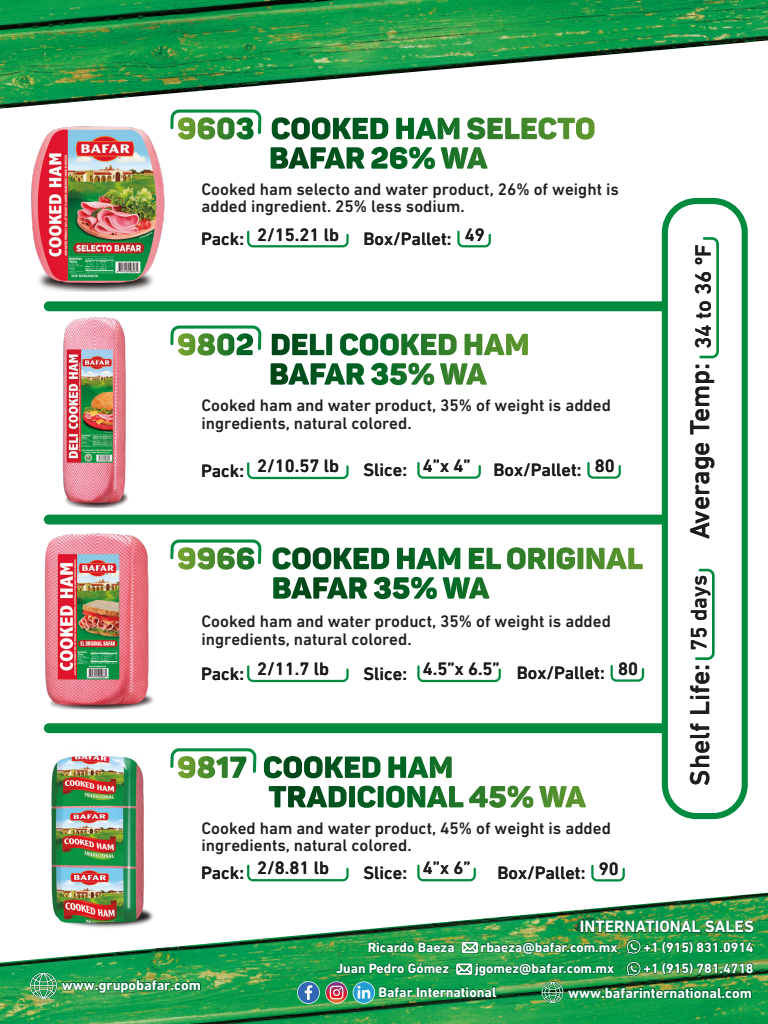
<style>
.page{position:relative;width:768px;height:1024px;background:#fff}
.page>*{position:absolute;margin:0;border:0;box-sizing:border-box;transform-origin:0 0}
.t1{font:500 27.5px "DIN Next LT Pro";color:#1d1d1b}
.t2{font:500 22.5px "DIN Next LT Pro";color:#1d1d1b}
.t3{font:500 18.2px "DIN Next LT Pro";color:#1d1d1b}
.t4{font:500 17px/17.5px "DIN Next LT Pro";color:#1d1d1b}
.t5{font:700 16.7px "DIN Next LT Pro";color:#fff}
.t6{font:700 14.45px "DIN Next LT Pro";color:#fff}
.t7{font:700 14.05px "DIN Next LT Pro";color:#fff}
.t8{font:700 13.75px "DIN Next LT Pro";color:#fff}
</style>
<div class="page">
<div style="left:44px;top:301px;width:662px;height:10px;background:#008b3f;border-radius:5px"></div>
<div style="left:44px;top:515px;width:662px;height:10px;background:#008b3f;border-radius:5px"></div>
<div style="left:44px;top:723px;width:662px;height:10px;background:#008b3f;border-radius:5px"></div>
<div style="left:665px;top:201px;width:80px;height:615px;background:#fff;border-radius:32px"></div>
<div style="left:662px;top:198px;width:86px;height:621px;border:6px solid #008b3f;border-radius:32px"></div>
<img style="left:0;top:0;width:768px;height:109px">
<img style="left:0;top:893px;width:768px;height:131px">
<img style="left:31px;top:126px;width:134px;height:166px">
<img style="left:62px;top:317px;width:66px;height:182px">
<img style="left:43px;top:499px;width:115px;height:211px">
<div style="left:297px;top:981px;width:23px;height:23px;border:2px solid #fff;border-radius:50%"></div>
<div style="left:298px;top:982px;width:21px;height:21px;background:#3168b1;border-radius:50%"></div>
<svg style="left:305px;top:985px;width:7px;height:15px"></svg>
<svg style="left:30px;top:972px;width:172px;height:27px;background:#339851"></svg>
<img style="left:326px;top:919px;width:429px;height:85px">
<svg style="left:169px;top:108px;width:428px;height:62px"></svg>
<svg style="left:170px;top:539px;width:92px;height:31px"></svg>
<svg style="left:272px;top:547px;width:371px;height:53px"></svg>
<svg style="left:247px;top:230px;width:102px;height:18px"></svg>
<svg style="left:457px;top:230px;width:34px;height:18px"></svg>
<svg style="left:247px;top:462px;width:102px;height:18px"></svg>
<svg style="left:170px;top:325px;width:358px;height:61px"></svg>
<svg style="left:247px;top:665px;width:102px;height:18px"></svg>
<svg style="left:417px;top:665px;width:84px;height:18px"></svg>
<svg style="left:610px;top:665px;width:35px;height:17px"></svg>
<svg style="left:417px;top:462px;width:64px;height:17px"></svg>
<svg style="left:587px;top:462px;width:34px;height:17px"></svg>
<svg style="left:170px;top:748px;width:416px;height:60px"></svg>
<svg style="left:247px;top:864px;width:102px;height:18px"></svg>
<svg style="left:417px;top:864px;width:59px;height:18px"></svg>
<svg style="left:591px;top:864px;width:34px;height:18px"></svg>
<img style="left:44px;top:893px;width:124px;height:49px">
<img style="left:40px;top:755px;width:111px;height:180px">
<svg style="left:695px;top:568px;width:20px;height:92px"></svg>
<svg style="left:699px;top:237px;width:20px;height:122px"></svg>
<p class="t4" style="left:202px;top:180px;width:419px">Cooked ham selecto and water product, 26% of weight is added ingredient. 25% less sodium.</p>
<p class="t3" style="left:201px;top:224px;width:139px">Pack: 2/15.21 lb</p>
<p class="t3" style="left:364px;top:228px;width:123px">Box/Pallet: 49</p>
<p class="t4" style="left:202px;top:397px;width:411px">Cooked ham and water product, 35% of weight is added ingredients, natural colored.</p>
<p class="t3" style="left:201px;top:455px;width:139px">Pack: 2/10.57 lb</p>
<p class="t3" style="left:364px;top:460px;width:109px">Slice: 4”x 4”</p>
<p class="t3" style="left:494px;top:460px;width:123px">Box/Pallet: 80</p>
<p class="t4" style="left:202px;top:613px;width:411px">Cooked ham and water product, 35% of weight is added ingredients, natural colored.</p>
<p class="t3" style="left:201px;top:658px;width:129px">Pack: 2/11.7 lb</p>
<p class="t3" style="left:364px;top:662px;width:276px">Slice: 4.5”x 6.5” Box/Pallet: 80</p>
<p class="t4" style="left:202px;top:819px;width:411px">Cooked ham and water product, 45% of weight is added ingredients, natural colored.</p>
<p class="t3" style="left:201px;top:858px;width:129px">Pack: 2/8.81 lb</p>
<p class="t3" style="left:364px;top:862px;width:109px">Slice: 4”x 6”</p>
<p class="t3" style="left:497px;top:862px;width:123px">Box/Pallet: 90</p>
<h2 class="t2" style="left:690px;top:349px;width:106px;rotate:-90deg">34 to 36 ºF</h2>
<h1 class="t1" style="left:684px;top:539px;width:178px;rotate:-90deg">Average Temp:</h1>
<h2 class="t2" style="left:686px;top:651px;width:77px;rotate:-90deg">75 days</h2>
<h1 class="t1" style="left:684px;top:786px;width:123px;rotate:-90deg">Shelf Life:</h1>
<p class="t5" style="left:580px;top:917px;width:176px">INTERNATIONAL SALES</p>
<p class="t6" style="left:62px;top:976px;width:141px">www.grupobafar.com</p>
<p class="t8" style="left:368px;top:939px;width:88px">Ricardo Baeza</p>
<p class="t8" style="left:481px;top:939px;width:138px">rbaeza@bafar.com.mx</p>
<p class="t8" style="left:643px;top:939px;width:112px">+1 (915) 831.0914</p>
<p class="t8" style="left:336px;top:960px;width:115px">Juan Pedro Gómez</p>
<p class="t8" style="left:475px;top:960px;width:141px">jgomez@bafar.com.mx</p>
<p class="t8" style="left:643px;top:960px;width:112px">+1 (915) 781.4718</p>
<p class="t7" style="left:379px;top:984px;width:119px">Bafar International</p>
<p class="t6" style="left:568px;top:984px;width:185px">www.bafarinternational.com</p>
</div>
